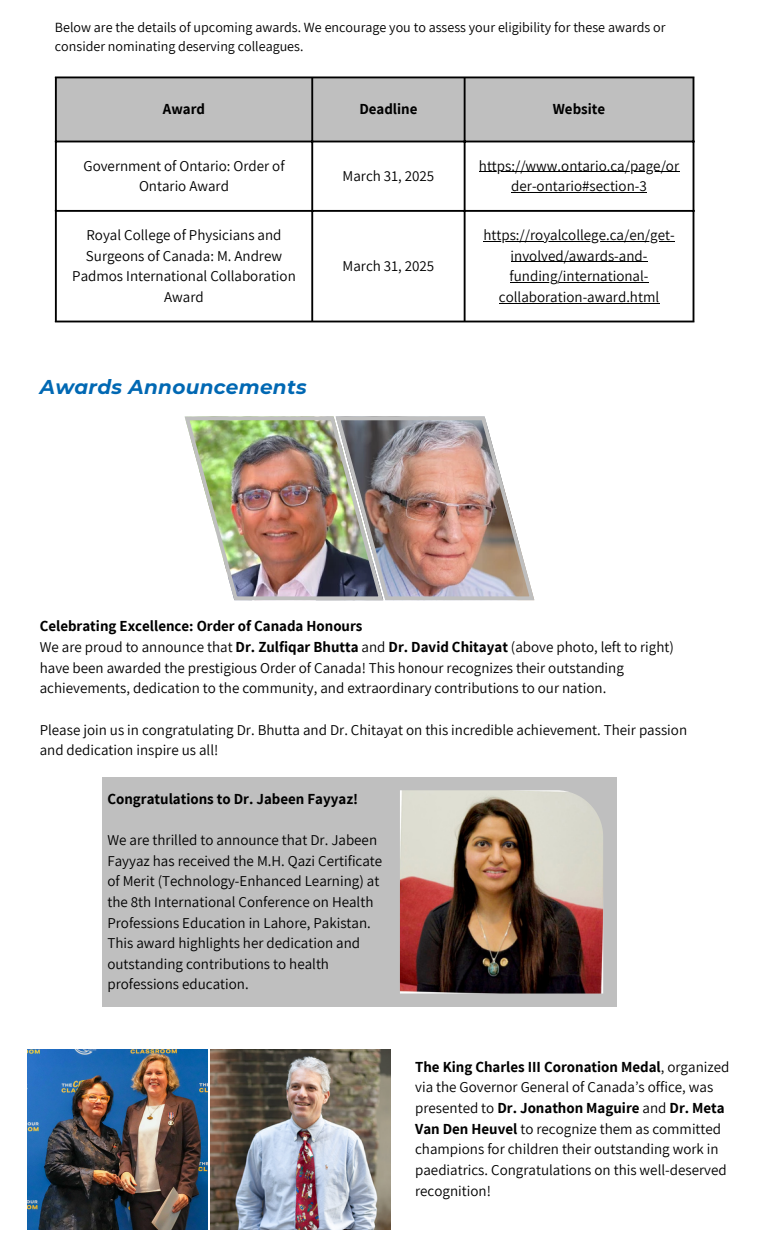
<style>
.page{position:relative;width:765px;height:1260px;background:#fff}
.page>*{position:absolute;margin:0;border:0;box-sizing:border-box;transform-origin:0 0}
.t1{font:italic 700 20px "Montserrat";letter-spacing:.015em;color:#0068b3}
.t2{font:15px/20.6px "Assistant";color:#000;text-align:center}
.t3{font:700 15px "Assistant";color:#000}
.t4{font:14px/19.2px "Assistant";color:#000}
.s1{font-weight:700}
</style>
<div class="page">
<div style="left:57px;top:78px;width:636px;height:63px;background:#bfbfbf"></div>
<hr style="left:479px;top:172px;width:200px;height:1px;background:#000">
<hr style="left:511px;top:192px;width:136px;height:1px;background:#000">
<hr style="left:483px;top:241px;width:192px;height:1px;background:#000">
<hr style="left:511px;top:262px;width:136px;height:1px;background:#000">
<hr style="left:510px;top:282px;width:139px;height:1px;background:#000">
<hr style="left:499px;top:303px;width:160px;height:1px;background:#000">
<hr style="left:55px;top:78px;width:2px;height:243px;background:#000">
<hr style="left:311px;top:78px;width:2px;height:243px;background:#000">
<hr style="left:464px;top:78px;width:2px;height:243px;background:#000">
<hr style="left:693px;top:78px;width:1px;height:243px;background:#000">
<hr style="left:55px;top:77px;width:639px;height:1px;background:#000">
<hr style="left:55px;top:141px;width:639px;height:1px;background:#000">
<hr style="left:55px;top:210px;width:639px;height:2px;background:#000">
<hr style="left:55px;top:321px;width:639px;height:1px;background:#000">
<img style="left:185px;top:417px;width:349px;height:183px">
<div style="left:102px;top:777px;width:515px;height:230px;background:#bfbfbf"></div>
<img style="left:400px;top:790px;width:203px;height:204px">
<img style="left:28px;top:1049px;width:179px;height:180px">
<img style="left:211px;top:1049px;width:179px;height:180px">
<h2 class="t4" style="left:55px;top:17px;width:612px">Below are the details of upcoming awards. We encourage you to assess your eligibility for these awards or consider nominating deserving colleagues.</h2>
<p class="t3" style="left:163px;top:99px;width:44px">Award</p>
<p class="t3" style="left:359px;top:99px;width:60px">Deadline</p>
<p class="t3" style="left:553px;top:99px;width:54px">Website</p>
<p class="t2" style="left:83px;top:155px;width:203px">Government of Ontario: Order of<br>Ontario Award</p>
<p class="t2" style="left:343px;top:165px;width:93px">March 31, 2025</p>
<p class="t2" style="left:479px;top:155px;width:202px">https://www.ontario.ca/page/or der-ontario#section-3</p>
<p class="t2" style="left:72px;top:224px;width:225px">Royal College of Physicians and<br>Surgeons of Canada: M. Andrew<br>Padmos International Collaboration<br>Award</p>
<p class="t2" style="left:483px;top:224px;width:193px">https://royalcollege.ca/en/get&shy;involved/awards-and-</p>
<p class="t2" style="left:499px;top:265px;width:162px">funding/international&shy;collaboration-award.html</p>
<p class="t2" style="left:343px;top:255px;width:93px">March 31, 2025</p>
<p class="t1" style="left:40px;top:374px;width:268px">Awards Announcements</p>
<p class="t3" style="left:40px;top:616px;width:324px">Celebrating Excellence: Order of Canada Honours</p>
<p class="t2" style="left:40px;top:636px;width:636px;text-align:left">We are proud to announce that <span class="s1">Dr. Zulfiqar Bhutta</span> and <span class="s1">Dr. David Chitayat</span> (above photo, left to right) have been awarded the prestigious Order of Canada! This honour recognizes their outstanding achievements, dedication to the community, and extraordinary contributions to our nation.</p>
<p class="t2" style="left:40px;top:719px;width:649px;text-align:left">Please join us in congratulating Dr. Bhutta and Dr. Chitayat on this incredible achievement. Their passion and dedication inspire us all!</p>
<p class="t3" style="left:107px;top:788px;width:252px">Congratulations to Dr. Jabeen Fayyaz!</p>
<p class="t2" style="left:107px;top:829px;width:276px;text-align:left">We are thrilled to announce that Dr. Jabeen Fayyaz has received the M.H. Qazi Certificate of Merit (Technology-Enhanced Learning) at the 8th International Conference on Health Professions Education in Lahore, Pakistan.<br>This award highlights her dedication and outstanding contributions to health professions education.</p>
<p class="t2" style="left:415px;top:1056px;width:316px;text-align:left"><span class="s1">The King Charles III Coronation Medal</span>, organized via the Governor General of Canada’s office, was presented to <span class="s1">Dr. Jonathon Maguire</span> and <span class="s1">Dr. Meta Van Den Heuvel</span> to recognize them as committed champions for children their outstanding work in paediatrics. Congratulations on this well-deserved recognition!</p>
</div>
